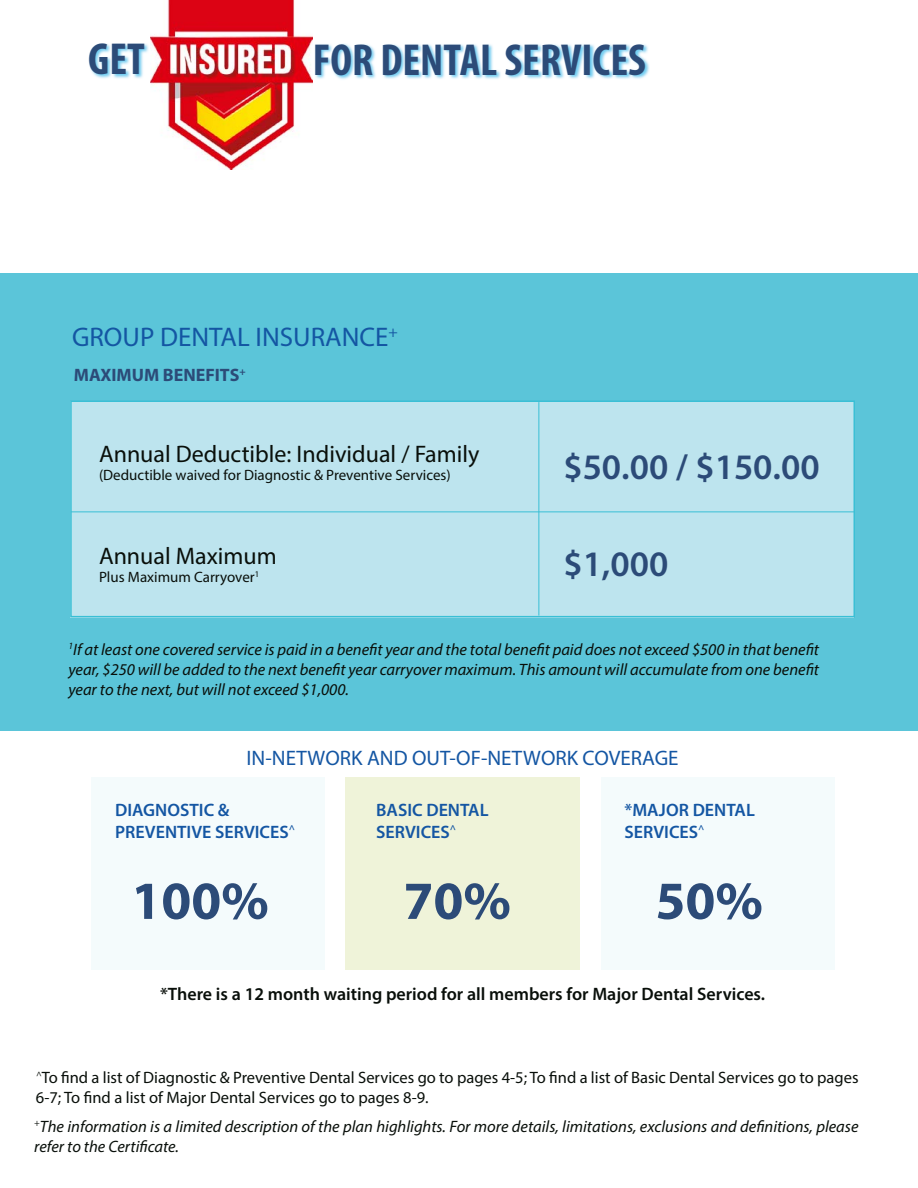
<style>
.page{position:relative;width:918px;height:1188px;background:#fff}
.page>*{position:absolute;margin:0;border:0;box-sizing:border-box;transform-origin:0 0}
.t1{font:700 54px "Myriad Pro";color:#2c4b78}
.t2{font:700 condensed 45px "Myriad Pro";color:#2c4b78}
.t3{font:600 36px "Myriad Pro";color:#2c4b78}
.t4{font:27px "Myriad Pro";color:#1456a3}
.t5{font:24px "Myriad Pro";color:#090f0a}
.t6{font:21px "Myriad Pro";color:#1456a3}
.t7{font:600 18px/21.6px "Myriad Pro";color:#1456a3}
.t8{font:600 18px "Myriad Pro";color:#090f0a}
.t9{font:700 18px "Myriad Pro";color:#2c4b78}
.t10{font:italic 16.5px/19.8px "Myriad Pro";color:#090f0a}
.t11{font:16.5px/19.8px "Myriad Pro";color:#090f0a}
.t12{font:15px "Myriad Pro";color:#090f0a}
</style>
<div class="page">
<div style="left:0;top:274px;width:918px;height:457px;background:#5bc5d9"></div>
<img style="left:150px;top:0;width:162px;height:169px">
<img style="left:89px;top:43px;width:60px;height:36px">
<img style="left:315px;top:44px;width:335px;height:36px">
<div style="left:70px;top:401px;width:784px;height:216px;background:#bde4ee"></div>
<div style="left:70px;top:400px;width:785px;height:217px;border:2px solid #3abfd5"></div>
<hr style="left:71px;top:512px;width:784px;height:1px;background:#3abfd5">
<hr style="left:538px;top:402px;width:1px;height:214px;background:#3abfd5">
<div style="left:345px;top:778px;width:234px;height:192px;background:#eff3d9"></div>
<div style="left:92px;top:778px;width:234px;height:192px;background:#f4fbfc"></div>
<div style="left:601px;top:778px;width:234px;height:192px;background:#f4fbfc"></div>
<h2 class="t2" style="left:88px;top:32px;width:58px">GET</h2>
<h2 class="t2" style="left:313px;top:33px;width:335px">FOR DENTAL SERVICES</h2>
<h3 class="t4" style="left:72px;top:327px;width:327px">GROUP DENTAL INSURANCE<sup>+</sup></h3>
<p class="t9" style="left:74px;top:365px;width:173px">MAXIMUM BENEFITS<sup>+</sup></p>
<h3 class="t5" style="left:99px;top:445px;width:382px">Annual Deductible: Individual / Family</h3>
<p class="t12" style="left:99px;top:469px;width:353px">(Deductible waived for Diagnostic &amp; Preventive Services)</p>
<h3 class="t5" style="left:99px;top:547px;width:179px">Annual Maximum</h3>
<p class="t12" style="left:99px;top:571px;width:162px">Plus Maximum Carryover<sup>1</sup></p>
<h3 class="t3" style="left:563px;top:453px;width:258px">$50.00 / $150.00</h3>
<h3 class="t3" style="left:563px;top:550px;width:106px">$1,000</h3>
<p class="t10" style="left:68px;top:641px;width:752px;text-align:justify"><sup>1</sup>If at least one covered service is paid in a benefit year and the total benefit paid does not exceed $500 in that benefit year, $250 will be added to the next benefit year carryover maximum. This amount will accumulate from one benefit year to the next, but will not exceed $1,000.</p>
<p class="t6" style="left:247px;top:750px;width:434px">IN-NETWORK AND OUT-OF-NETWORK COVERAGE</p>
<p class="t7" style="left:115px;top:801px;width:181px">DIAGNOSTIC &amp;<br>PREVENTIVE SERVICES<sup>^</sup></p>
<p class="t7" style="left:376px;top:801px;width:114px">BASIC DENTAL<br>SERVICES<sup>^</sup></p>
<p class="t7" style="left:625px;top:801px;width:132px">*MAJOR DENTAL<br>SERVICES<sup>^</sup></p>
<h1 class="t1" style="left:131px;top:869px;width:139px">100%</h1>
<h1 class="t1" style="left:404px;top:869px;width:109px">70%</h1>
<h1 class="t1" style="left:656px;top:869px;width:109px">50%</h1>
<p class="t8" style="left:160px;top:987px;width:607px">*There is a 12 month waiting period for all members for Major Dental Services.</p>
<p class="t11" style="left:36px;top:1069px;width:824px"><sup>^</sup>To find a list of Diagnostic &amp; Preventive Dental Services go to pages 4-5; To find a list of Basic Dental Services go to pages<br>6-7; To find a list of Major Dental Services go to pages 8-9.</p>
<p class="t10" style="left:34px;top:1118px;width:826px"><sup>+</sup>The information is a limited description of the plan highlights. For more details, limitations, exclusions and definitions, please refer to the Certificate.</p>
</div>
